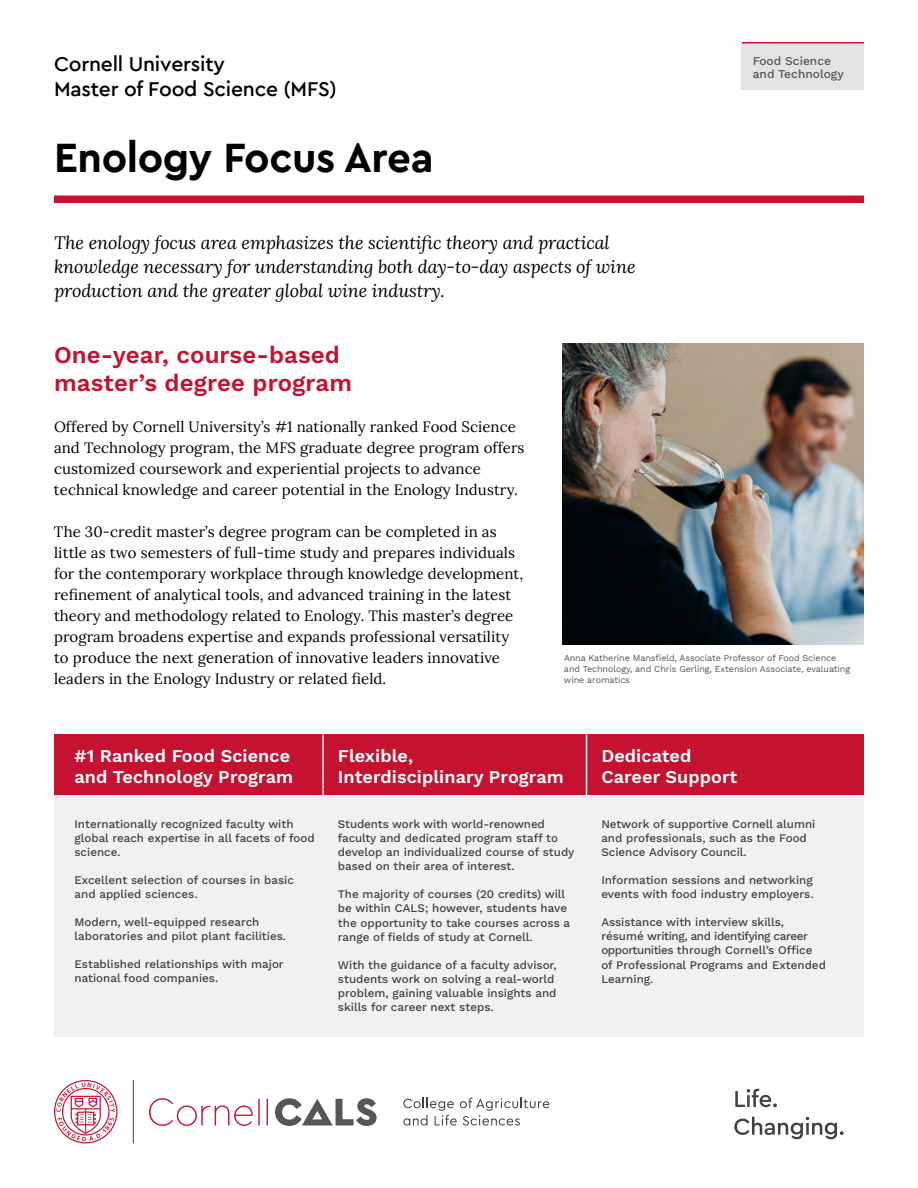
<style>
.page{position:relative;width:918px;height:1188px;background:#fff}
.page>*{position:absolute;margin:0;border:0;box-sizing:border-box;transform-origin:0 0}
.t1{font:700 42px "Cera PRO";letter-spacing:-.01em;color:#000}
.Heading_1{font:600 24px/28.5px "Work Sans";letter-spacing:.005em;color:#c41230}
.t2{font:500 21px/25.5px "Cera PRO";letter-spacing:-.01em;color:#000}
.Intro_Paragraph{font:italic 18px/24px "Lora";letter-spacing:-.005em;color:#000}
.Heading_3{font:600 18px "Work Sans";letter-spacing:.005em;color:#fff}
.Paragraph_-_Front{font:15px/21px "Lora";letter-spacing:.005em;color:#000}
.Department_Name{font:500 12px/13.5px "Work Sans";color:#55565a}
.Bulleted_List_-_Fron{font:500 11.7px/14.2px "Work Sans";color:#414042}
.t3{font:9px/10.8px "Work Sans";letter-spacing:-.01em;color:#55565a}
</style>
<div class="page">
<div style="left:742px;top:42px;width:122px;height:48px;background:#e2e3e4"></div>
<hr style="left:742px;top:42px;width:122px;height:2px;background:#c41230">
<div style="left:54px;top:195px;width:810px;height:8px;background:#c41230"></div>
<div style="left:54px;top:734px;width:810px;height:303px;background:#f1f1f2"></div>
<div style="left:54px;top:734px;width:810px;height:61px;background:#c41230"></div>
<hr style="left:322px;top:734px;width:2px;height:63px;background:#f1f1f2">
<hr style="left:586px;top:734px;width:1px;height:63px;background:#f1f1f2">
<svg style="left:275px;top:1098px;width:102px;height:28px"></svg>
<svg style="left:149px;top:1098px;width:111px;height:28px"></svg>
<svg style="left:267px;top:1099px;width:1px;height:26px"></svg>
<svg style="left:403px;top:1097px;width:146px;height:29px"></svg>
<svg style="left:54px;top:1080px;width:63px;height:63px"></svg>
<hr style="left:133px;top:1080px;width:1px;height:63px;background:#414042">
<svg style="left:734px;top:1117px;width:110px;height:22px"></svg>
<svg style="left:735px;top:1089px;width:42px;height:18px"></svg>
<img style="left:563px;top:343px;width:301px;height:302px">
<p class="t2" style="left:54px;top:50px;width:284px">Cornell University<br>Master of Food Science (MFS)</p>
<p class="t1" style="left:54px;top:130px;width:381px">Enology Focus Area</p>
<p class="Intro_Paragraph" style="left:54px;top:230px;width:583px">The enology focus area emphasizes the scientific theory and practical knowledge necessary for understanding both day-to-day aspects of wine production and the greater global wine industry.</p>
<p class="Department_Name" style="left:753px;top:53px;width:93px">Food Science and Technology</p>
<p class="Heading_1" style="left:54px;top:339px;width:300px">One-year, course-based master’s degree program</p>
<p class="Paragraph_-_Front" style="left:54px;top:415px;width:472px">Offered by Cornell University’s #1 nationally ranked Food Science and Technology program, the MFS graduate degree program offers customized coursework and experiential projects to advance technical knowledge and career potential in the Enology Industry.</p>
<p class="Paragraph_-_Front" style="left:54px;top:520px;width:471px">The 30-credit master’s degree program can be completed in as little as two semesters of full-time study and prepares individuals for the contemporary workplace through knowledge development, refinement of analytical tools, and advanced training in the latest theory and methodology related to Enology. This master’s degree program broadens expertise and expands professional versatility to produce the next generation of innovative leaders innovative leaders in the Enology Industry or related field.</p>
<p class="t3" style="left:564px;top:652px;width:288px">Anna Katherine Mansfield, Associate Professor of Food Science and Technology, and Chris Gerling, Extension Associate, evaluating wine aromatics</p>
<p class="Heading_3" style="left:75px;top:742px;width:217px">#1 Ranked Food Science</p>
<p class="Heading_3" style="left:75px;top:763px;width:220px">and Technology Program</p>
<p class="Bulleted_List_-_Fron" style="left:75px;top:816px;width:242px">Internationally recognized faculty with global reach expertise in all facets of food science.</p>
<p class="Bulleted_List_-_Fron" style="left:75px;top:872px;width:221px">Excellent selection of courses in basic and applied sciences.</p>
<p class="Bulleted_List_-_Fron" style="left:75px;top:914px;width:213px">Modern, well-equipped research laboratories and pilot plant facilities.</p>
<p class="Bulleted_List_-_Fron" style="left:75px;top:956px;width:211px">Established relationships with major national food companies.</p>
<p class="Heading_3" style="left:338px;top:742px;width:77px">Flexible,</p>
<p class="Heading_3" style="left:338px;top:763px;width:227px">Interdisciplinary Program</p>
<p class="Bulleted_List_-_Fron" style="left:338px;top:816px;width:238px">Students work with world-renowned faculty and dedicated program staff to develop an individualized course of study based on their area of interest.</p>
<p class="Bulleted_List_-_Fron" style="left:338px;top:886px;width:234px">The majority of courses (20 credits) will be within CALS; however, students have the opportunity to take courses across a range of fields of study at Cornell.</p>
<p class="Bulleted_List_-_Fron" style="left:338px;top:957px;width:220px">With the guidance of a faculty advisor, students work on solving a real-world problem, gaining valuable insights and skills for career next steps.</p>
<p class="Heading_3" style="left:601px;top:742px;width:92px">Dedicated</p>
<p class="Heading_3" style="left:601px;top:763px;width:137px">Career Support</p>
<p class="Bulleted_List_-_Fron" style="left:601px;top:816px;width:216px">Network of supportive Cornell alumni and professionals, such as the Food<br>Science Advisory Council.</p>
<p class="Bulleted_List_-_Fron" style="left:601px;top:872px;width:214px">Information sessions and networking events with food industry employers.</p>
<p class="Bulleted_List_-_Fron" style="left:601px;top:914px;width:226px">Assistance with interview skills, résumé writing, and identifying career opportunities through Cornell’s Office of Professional Programs and Extended Learning.</p>
</div>
